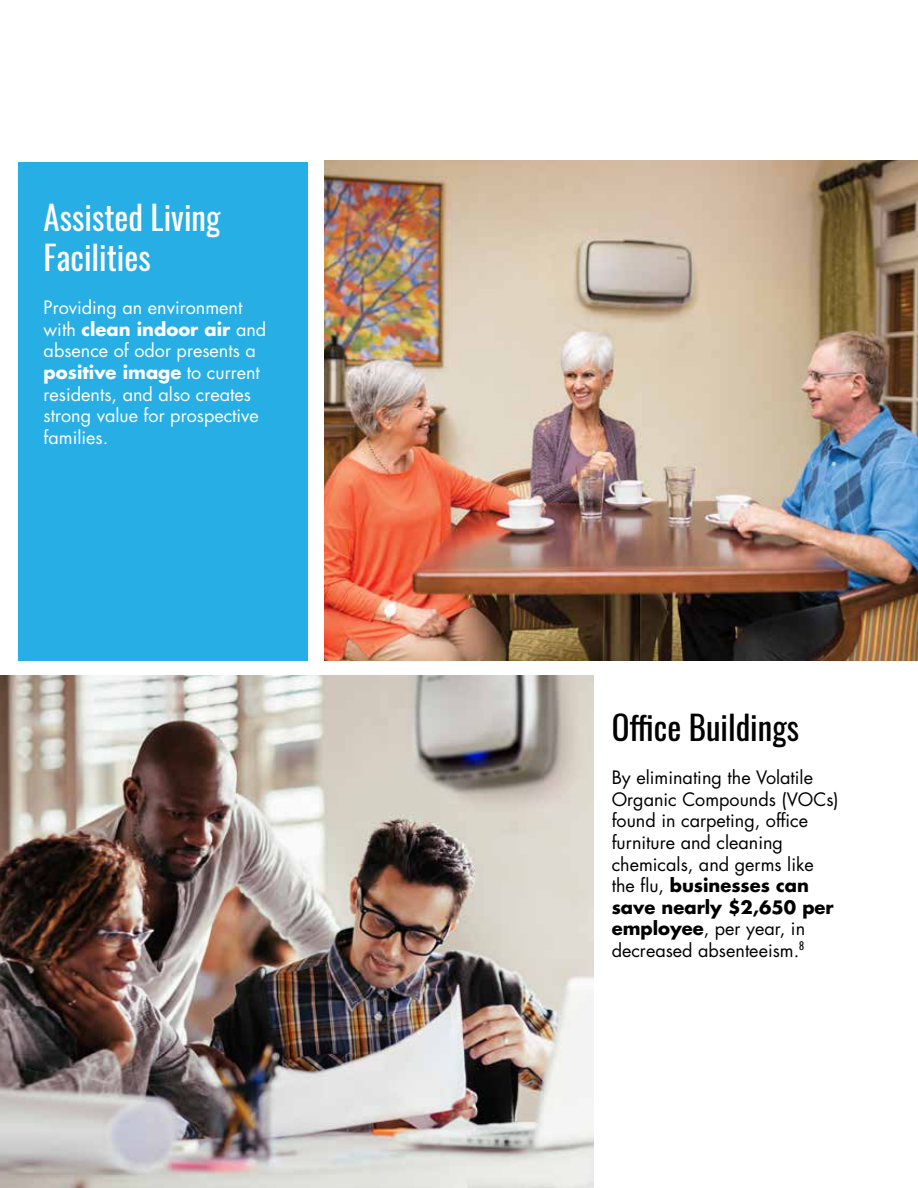
<style>
.page{position:relative;width:918px;height:1188px;background:#fff}
.page>*{position:absolute;margin:0;border:0;box-sizing:border-box;transform-origin:0 0}
.t1{font:33px/39.6px "Oswald";color:#fff}
.t2{font:33px "Oswald";color:#000}
.t3{font:18px/21.6px "Futura Std";color:#000}
.t4{font:18px/21.6px "Futura Std";color:#fff}
.s1{font-weight:700}
</style>
<div class="page">
<img style="left:324px;top:161px;width:594px;height:499px">
<div style="left:18px;top:162px;width:290px;height:498px;background:#27afe5"></div>
<img style="left:0;top:676px;width:594px;height:512px">
<h1 class="t1" style="left:44px;top:198px;width:178px">Assisted Living<br>Facilities</h1>
<p class="t4" style="left:44px;top:297px;width:224px">Providing an environment with <span class="s1">clean indoor air</span> and absence of odor presents a <span class="s1">positive image</span> to current residents, and also creates strong value for prospective families.</p>
<h1 class="t2" style="left:612px;top:705px;width:189px">Office Buildings</h1>
<p class="t3" style="left:612px;top:767px;width:229px">By eliminating the Volatile<br>Organic Compounds (VOCs) found in carpeting, office furniture and cleaning chemicals, and germs like the flu, <span class="s1">businesses can save nearly $2,650 per employee</span>, per year, in decreased absenteeism.<sup>8</sup></p>
</div>
